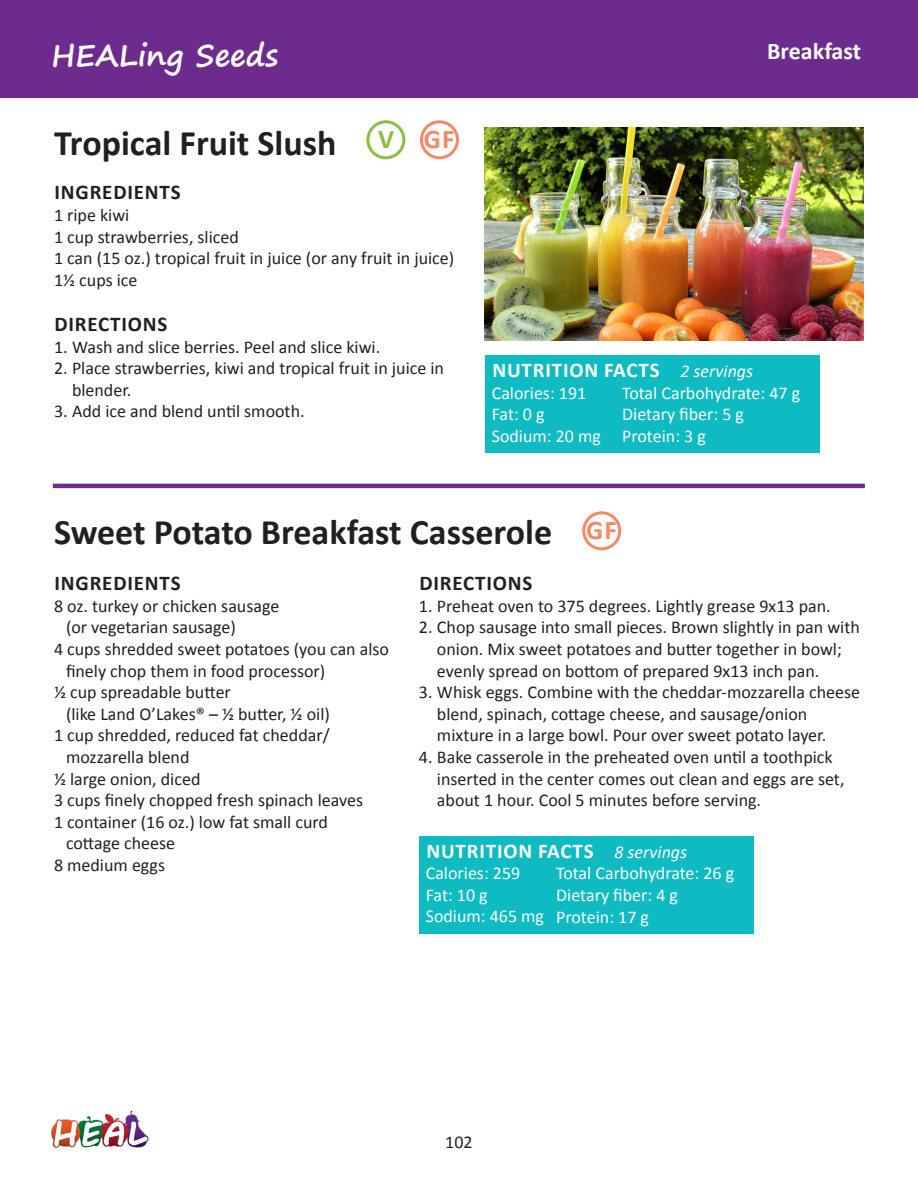
<style>
.page{position:relative;width:918px;height:1188px;background:#fff}
.page>*{position:absolute;margin:0;border:0;box-sizing:border-box;transform-origin:0 0}
.t1{font:700 36px "Calibri";color:#231f20}
.t2{font:700 30px "Segoe Print";color:#fff}
.t3{font:700 27px "Calibri";color:#f58964}
.t4{font:700 24px "Calibri";color:#fff}
.t5{font:700 21px "Calibri";letter-spacing:.04em;color:#fff}
.t6{font:700 21px "Calibri";letter-spacing:.04em;color:#231f20}
.t7{font:18px/21.6px "Calibri";color:#231f20}
.t8{font:18px/21.6px "Calibri";color:#fff}
.s1{color:#8abf41}
.s2{font-weight:400;font-style:italic;font-size:18px}
</style>
<div class="page">
<img style="left:51px;top:1110px;width:98px;height:38px">
<div style="left:0;top:0;width:918px;height:98px;background:#6d2c8d"></div>
<hr style="left:53px;top:484px;width:812px;height:4px;background:#6d2c8d">
<img style="left:485px;top:128px;width:379px;height:213px">
<div style="left:366px;top:120px;width:39px;height:39px;border:3px solid #8abf41;border-radius:50%"></div>
<div style="left:420px;top:120px;width:39px;height:39px;border:3px solid #f58964;border-radius:50%"></div>
<div style="left:485px;top:356px;width:335px;height:97px;background:#0fbbc2"></div>
<div style="left:582px;top:511px;width:39px;height:39px;border:3px solid #f58964;border-radius:50%"></div>
<div style="left:419px;top:836px;width:335px;height:98px;background:#0fbbc2"></div>
<h2 class="t2" style="left:51px;top:28px;width:229px">HEALing Seeds</h2>
<h3 class="t4" style="left:767px;top:34px;width:95px">Breakfast</h3>
<h1 class="t1" style="left:54px;top:117px;width:284px">Tropical Fruit Slush</h1>
<p class="t6" style="left:54px;top:178px;width:128px">INGREDIENTS</p>
<p class="t7" style="left:54px;top:203px;width:402px">1 ripe kiwi<br>1 cup strawberries, sliced<br>1 can (15 oz.) tropical fruit in juice (or any fruit in juice)<br>1½ cups ice</p>
<p class="t6" style="left:54px;top:309px;width:115px">DIRECTIONS</p>
<p class="t7" style="left:54px;top:335px;width:328px">1. Wash and slice berries. Peel and slice kiwi.</p>
<p class="t7" style="left:72px;top:357px;width:374px;text-indent:-18px">2. Place strawberries, kiwi and tropical fruit in juice in blender.</p>
<p class="t7" style="left:54px;top:400px;width:252px">3. Add ice and blend until smooth.</p>
<h3 class="t3" style="left:378px;top:120px;width:78px"><span class="s1">V</span> GF</h3>
<p class="t5" style="left:492px;top:355px;width:262px">NUTRITION FACTS <span class="s2">2 servings</span></p>
<p class="t8" style="left:492px;top:381px;width:111px">Calories: 191<br>Fat: 0 g<br>Sodium: 20 mg</p>
<p class="t8" style="left:622px;top:381px;width:180px">Total Carbohydrate: 47 g<br>Dietary fiber: 5 g<br>Protein: 3 g</p>
<h1 class="t1" style="left:54px;top:507px;width:500px">Sweet Potato Breakfast Casserole</h1>
<p class="t6" style="left:54px;top:568px;width:128px">INGREDIENTS</p>
<p class="t7" style="left:54px;top:594px;width:227px">8 oz. turkey or chicken sausage</p>
<p class="t7" style="left:66px;top:616px;width:171px">(or vegetarian sausage)</p>
<p class="t7" style="left:54px;top:637px;width:337px">4 cups shredded sweet potatoes (you can also</p>
<p class="t7" style="left:66px;top:659px;width:261px">finely chop them in food processor)</p>
<p class="t7" style="left:54px;top:681px;width:178px">½ cup spreadable butter</p>
<p class="t7" style="left:66px;top:702px;width:265px">(like Land O’Lakes® – ½ butter, ½ oil)</p>
<p class="t7" style="left:54px;top:724px;width:277px">1 cup shredded, reduced fat cheddar/</p>
<p class="t7" style="left:66px;top:745px;width:125px">mozzarella blend</p>
<p class="t7" style="left:54px;top:767px;width:148px">½ large onion, diced</p>
<p class="t7" style="left:54px;top:789px;width:311px">3 cups finely chopped fresh spinach leaves</p>
<p class="t7" style="left:54px;top:810px;width:276px">1 container (16 oz.) low fat small curd</p>
<p class="t7" style="left:66px;top:832px;width:111px">cottage cheese</p>
<p class="t7" style="left:54px;top:853px;width:113px">8 medium eggs</p>
<h3 class="t3" style="left:586px;top:511px;width:32px">GF</h3>
<p class="t6" style="left:419px;top:568px;width:115px">DIRECTIONS</p>
<p class="t7" style="left:419px;top:594px;width:413px">1. Preheat oven to 375 degrees. Lightly grease 9x13 pan.</p>
<p class="t7" style="left:437px;top:616px;width:424px;text-indent:-18px">2. Chop sausage into small pieces. Brown slightly in pan with onion. Mix sweet potatoes and butter together in bowl; evenly spread on bottom of prepared 9x13 inch pan.</p>
<p class="t7" style="left:437px;top:681px;width:425px;text-indent:-18px">3. Whisk eggs. Combine with the cheddar-mozzarella cheese blend, spinach, cottage cheese, and sausage/onion mixture in a large bowl. Pour over sweet potato layer.</p>
<p class="t7" style="left:437px;top:745px;width:409px;text-indent:-18px">4. Bake casserole in the preheated oven until a toothpick inserted in the center comes out clean and eggs are set, about 1 hour. Cool 5 minutes before serving.</p>
<p class="t5" style="left:426px;top:836px;width:262px">NUTRITION FACTS <span class="s2">8 servings</span></p>
<p class="t8" style="left:426px;top:862px;width:120px">Calories: 259<br>Fat: 10 g<br>Sodium: 465 mg</p>
<p class="t8" style="left:556px;top:862px;width:180px">Total Carbohydrate: 26 g<br>Dietary fiber: 4 g<br>Protein: 17 g</p>
<p class="t7" style="left:445px;top:1130px;width:29px">102</p>
</div>
